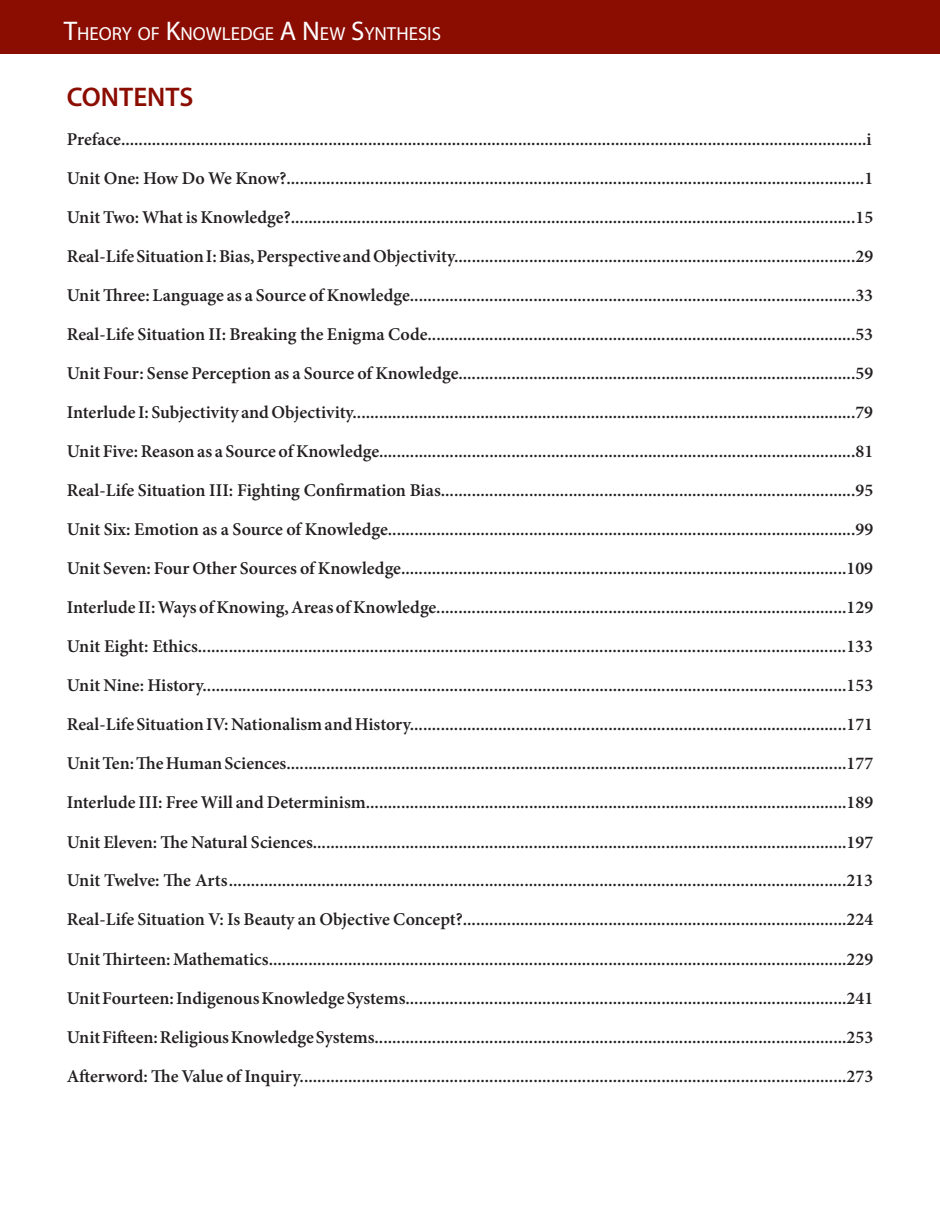
<style>
.page{position:relative;width:940px;height:1217px;background:#fff}
.page>*{position:absolute;margin:0;border:0;box-sizing:border-box;transform-origin:0 0}
.Head_1{font:600 27px "Myriad Pro";color:#8b0d02}
.t1{font:18.9px "Myriad Pro";color:#fff}
.Body{font:600 18px "Minion Pro";color:#231f20}
.s1{font-size:27px}
</style>
<div class="page">
<div style="left:0;top:0;width:940px;height:54px;background:#8b0d02"></div>
<p class="t1" style="left:64px;top:22px;width:377px"><span class="s1">T</span>HEORY OF <span class="s1">K</span>NOWLEDGE <span class="s1">A N</span> EW <span class="s1">S</span>YNTHESIS</p>
<p class="Head_1" style="left:67px;top:80px;width:128px">CONTENTS</p>
<p class="Body" style="left:67px;top:127px;width:806px">Preface.........................................................................................................................................................................i</p>
<p class="Body" style="left:67px;top:166px;width:808px">Unit One: How Do We Know?...................................................................................................................................1</p>
<p class="Body" style="left:67px;top:205px;width:808px">Unit Two: What is Knowledge?................................................................................................................................15</p>
<p class="Body" style="left:67px;top:244px;width:808px">Real-Life Situation I: Bias, Perspective and Objectivity...........................................................................................29</p>
<p class="Body" style="left:67px;top:283px;width:808px">Unit Three: Language as a Source of Knowledge.....................................................................................................33</p>
<p class="Body" style="left:67px;top:322px;width:808px">Real-Life Situation II: Breaking the Enigma Code.................................................................................................53</p>
<p class="Body" style="left:67px;top:361px;width:808px">Unit Four: Sense Perception as a Source of Knowledge..........................................................................................59</p>
<p class="Body" style="left:67px;top:400px;width:808px">Interlude I: Subjectivity and Objectivity..................................................................................................................79</p>
<p class="Body" style="left:67px;top:439px;width:808px">Unit Five: Reason as a Source of Knowledge............................................................................................................81</p>
<p class="Body" style="left:67px;top:478px;width:808px">Real-Life Situation III: Fighting Confirmation Bias..............................................................................................95</p>
<p class="Body" style="left:67px;top:517px;width:808px">Unit Six: Emotion as a Source of Knowledge..........................................................................................................99</p>
<p class="Body" style="left:67px;top:556px;width:808px">Unit Seven: Four Other Sources of Knowledge.....................................................................................................109</p>
<p class="Body" style="left:67px;top:595px;width:808px">Interlude II: Ways of Knowing, Areas of Knowledge.............................................................................................129</p>
<p class="Body" style="left:67px;top:634px;width:807px">Unit Eight: Ethics...................................................................................................................................................133</p>
<p class="Body" style="left:67px;top:673px;width:808px">Unit Nine: History..................................................................................................................................................153</p>
<p class="Body" style="left:67px;top:712px;width:808px">Real-Life Situation IV: Nationalism and History...................................................................................................171</p>
<p class="Body" style="left:67px;top:751px;width:808px">Unit Ten: The Human Sciences...............................................................................................................................177</p>
<p class="Body" style="left:67px;top:790px;width:808px">Interlude III: Free Will and Determinism.............................................................................................................189</p>
<p class="Body" style="left:67px;top:829px;width:808px">Unit Eleven: The Natural Sciences.........................................................................................................................197</p>
<p class="Body" style="left:67px;top:868px;width:808px">Unit Twelve: The Arts............................................................................................................................................213</p>
<p class="Body" style="left:67px;top:907px;width:808px">Real-Life Situation V: Is Beauty an Objective Concept?.......................................................................................224</p>
<p class="Body" style="left:67px;top:946px;width:808px">Unit Thirteen: Mathematics...................................................................................................................................229</p>
<p class="Body" style="left:67px;top:985px;width:808px">Unit Fourteen: Indigenous Knowledge Systems....................................................................................................241</p>
<p class="Body" style="left:67px;top:1024px;width:808px">Unit Fifteen: Religious Knowledge Systems...........................................................................................................253</p>
<p class="Body" style="left:67px;top:1063px;width:808px">Afterword: The Value of Inquiry............................................................................................................................273</p>
</div>
